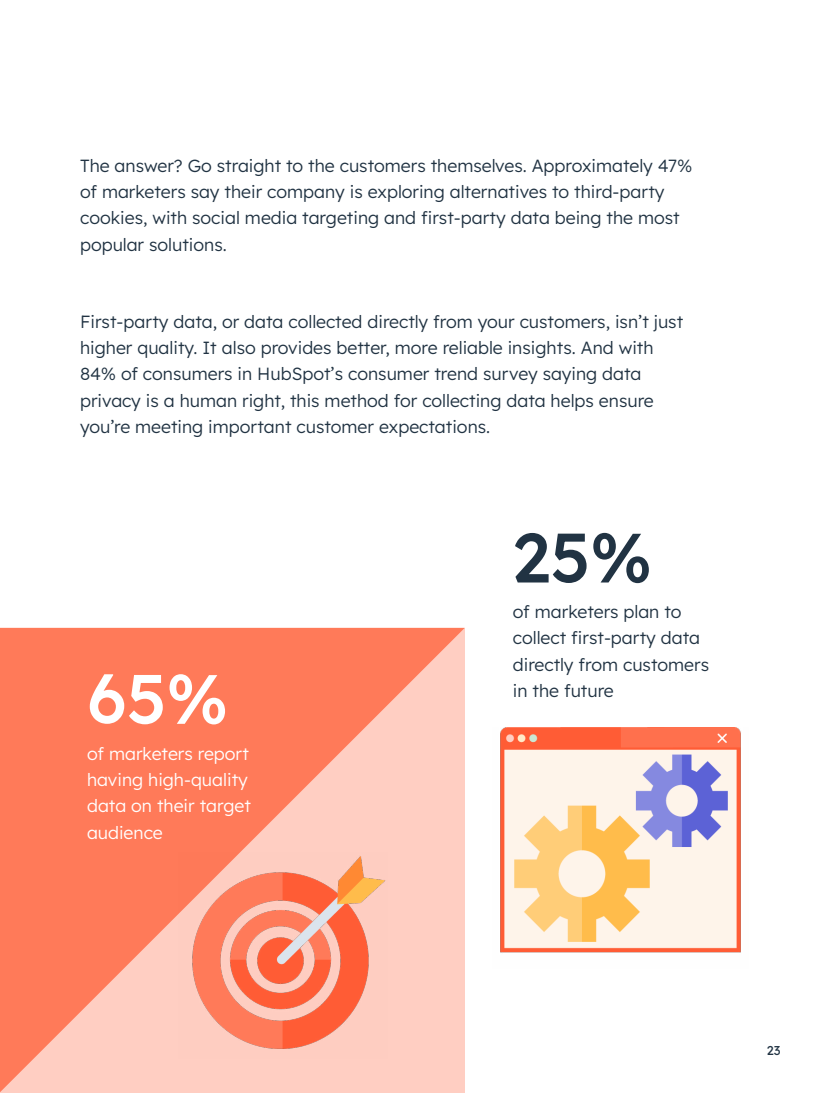
<style>
.page{position:relative;width:820px;height:1093px;background:#fff}
.page>*{position:absolute;margin:0;border:0;box-sizing:border-box;transform-origin:0 0}
.t1{font:500 69.6px "Lexend Deca";color:#fff}
.t2{font:500 69.6px "Lexend Deca";color:#213343}
.t3{font:300 17.6px/26.4px "Lexend Deca";color:#213343}
.t4{font:300 17.6px/26.4px "Lexend Deca";color:#fff}
.t5{font:12.8px "Lexend Deca";color:#213343}
</style>
<div class="page">
<svg style="left:0;top:628px;width:464px;height:464px;fill:#ff7a59"></svg>
<img style="left:178px;top:853px;width:209px;height:205px">
<img style="left:500px;top:728px;width:241px;height:225px">
<p class="t3" style="left:80px;top:151px;width:613px">The answer? Go straight to the customers themselves. Approximately 47% of marketers say their company is exploring alternatives to third-party cookies, with social media targeting and first-party data being the most popular solutions.</p>
<p class="t3" style="left:80px;top:307px;width:604px">First-party data, or data collected directly from your customers, isn’t just higher quality. It also provides better, more reliable insights. And with 84% of consumers in HubSpot’s consumer trend survey saying data privacy is a human right, this method for collecting data helps ensure you’re meeting important customer expectations.</p>
<h1 class="t1" style="left:87px;top:649px;width:143px">65%</h1>
<p class="t4" style="left:87px;top:739px;width:165px">of marketers report having high-quality data on their target audience</p>
<h1 class="t2" style="left:512px;top:507px;width:141px">25%</h1>
<p class="t3" style="left:512px;top:597px;width:198px">of marketers plan to collect first-party data directly from customers in the future</p>
<p class="t5" style="left:766px;top:1041px;width:15px">23</p>
</div>
